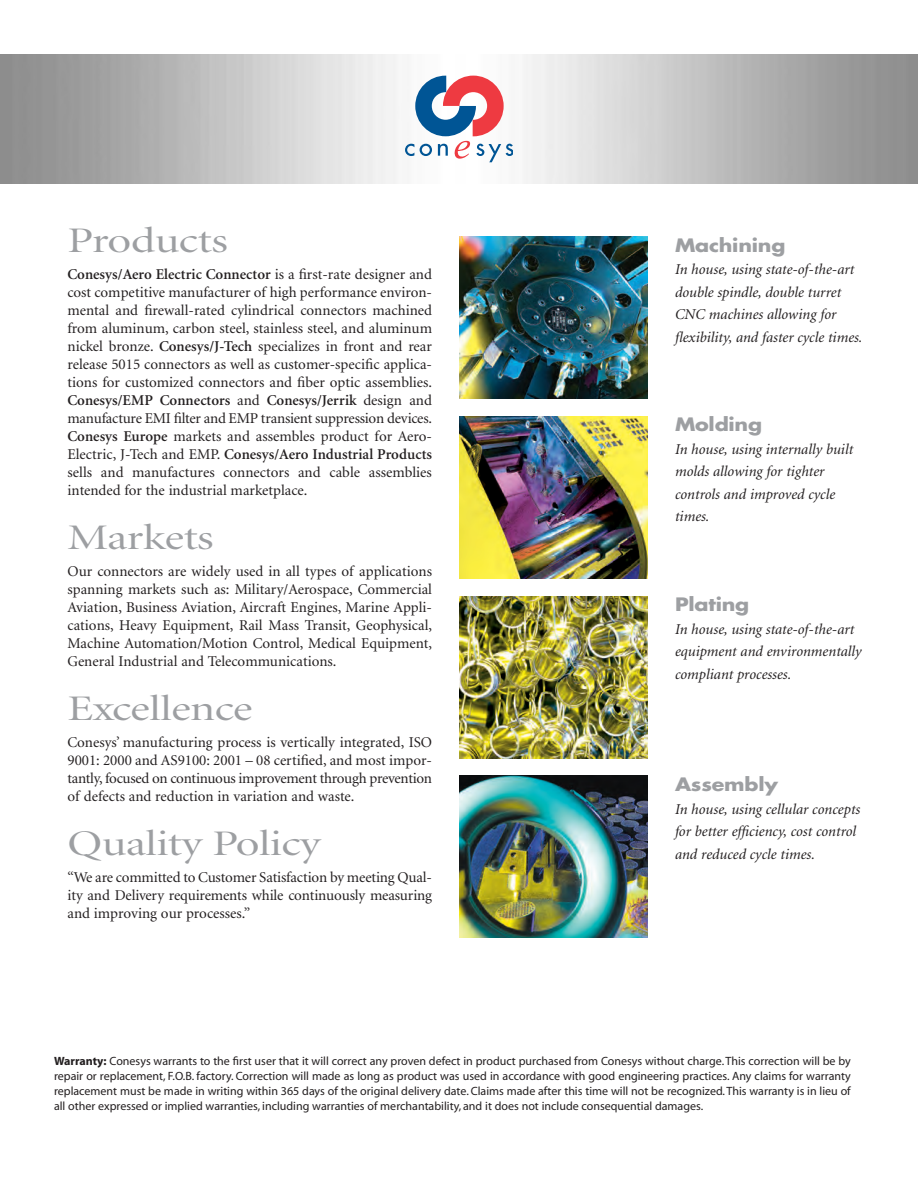
<style>
.page{position:relative;width:918px;height:1188px;background:#fff}
.page>*{position:absolute;margin:0;border:0;box-sizing:border-box;transform-origin:0 0}
.t1{font:36px "Minion Display";letter-spacing:-.01em;color:#9d9fa2;scale:1.3 1}
.t2{font:700 18px "Futura";letter-spacing:-.01em;color:#9d9fa2;scale:1.15 1}
.t3{font:15px/18px "Minion";color:#231f20;text-align:justify}
.t4{font:italic 15px/22.5px "Minion";color:#231f20}
.t5{font:12px/15px "Myriad MM.400.600";color:#231f20;text-align:justify}
.s1{font-weight:600}
.s2{font-family:"Myriad MM.700.600"}
</style>
<div class="page">
<svg style="left:405px;top:76px;width:108px;height:86px"></svg>
<img style="left:459px;top:237px;width:189px;height:162px">
<img style="left:459px;top:416px;width:189px;height:162px">
<img style="left:459px;top:596px;width:189px;height:162px">
<img style="left:459px;top:776px;width:189px;height:162px">
<h1 class="t1" style="left:68px;top:227px;width:125px">Products</h1>
<p class="t3" style="left:67px;top:266px;width:366px"><span class="s1">Conesys/Aero Electric Connector</span> is a first-rate designer and cost competitive manufacturer of high performance environ&shy;mental and firewall-rated cylindrical connectors machined from aluminum, carbon steel, stainless steel, and aluminum nickel bronze. <span class="s1">Conesys/J-Tech</span> specializes in front and rear release 5015 connectors as well as customer-specific applica&shy;tions for customized connectors and fiber optic assemblies.<br><span class="s1">Conesys/EMP Connectors</span> and <span class="s1">Conesys/Jerrik</span> design and manufacture EMI filter and EMP transient suppression devices.<br><span class="s1">Conesys Europe</span> markets and assembles product for Aero-Electric, J-Tech and EMP. <span class="s1">Conesys/Aero Industrial Products </span>sells and manufactures connectors and cable assemblies intended for the industrial marketplace.</p>
<h1 class="t1" style="left:68px;top:524px;width:114px">Markets</h1>
<p class="t3" style="left:68px;top:563px;width:366px">Our connectors are widely used in all types of applications spanning markets such as: Military/Aerospace, Commercial Aviation, Business Aviation, Aircraft Engines, Marine Appli&shy;cations, Heavy Equipment, Rail Mass Transit, Geophysical, Machine Automation/Motion Control, Medical Equipment, General Industrial and Telecommunications.</p>
<h1 class="t1" style="left:68px;top:695px;width:144px">Excellence</h1>
<p class="t3" style="left:68px;top:734px;width:366px">Conesys’ manufacturing process is vertically integrated, ISO 9001: 2000 and AS9100: 2001 – 08 certified, and most impor&shy;tantly, focused on continuous improvement through prevention of defects and reduction in variation and waste.</p>
<h1 class="t1" style="left:68px;top:830px;width:196px">Quality Policy</h1>
<p class="t3" style="left:68px;top:869px;width:366px">“We are committed to Customer Satisfaction by meeting Qual&shy;ity and Delivery requirements while continuously measuring and improving our processes.”</p>
<p class="t2" style="left:675px;top:237px;width:97px">Machining</p>
<p class="t4" style="left:675px;top:259px;width:189px">In house, using state-of-the-art double spindle, double turret<br>CNC machines allowing for flexibility, and faster cycle times.</p>
<p class="t2" style="left:675px;top:416px;width:77px">Molding</p>
<p class="t4" style="left:675px;top:439px;width:180px">In house, using internally built molds allowing for tighter controls and improved cycle times.</p>
<p class="t2" style="left:675px;top:596px;width:66px">Plating</p>
<p class="t4" style="left:675px;top:619px;width:188px">In house, using state-of-the-art equipment and environmentally compliant processes.</p>
<p class="t2" style="left:675px;top:776px;width:91px">Assembly</p>
<p class="t4" style="left:675px;top:799px;width:187px">In house, using cellular concepts for better efficiency, cost control and reduced cycle times.</p>
<p class="t5" style="left:54px;top:1054px;width:798px"><span class="s2">Warranty:</span> Conesys warrants to the first user that it will correct any proven defect in product purchased from Conesys without charge. This correction will be by repair or replacement, F.O.B. factory. Correction will made as long as product was used in accordance with good engineering practices. Any claims for warranty replacement must be made in writing within 365 days of the original delivery date. Claims made after this time will not be recognized. This warranty is in lieu of all other expressed or implied warranties, including warranties of merchantability, and it does not include consequential damages.</p>
</div>
